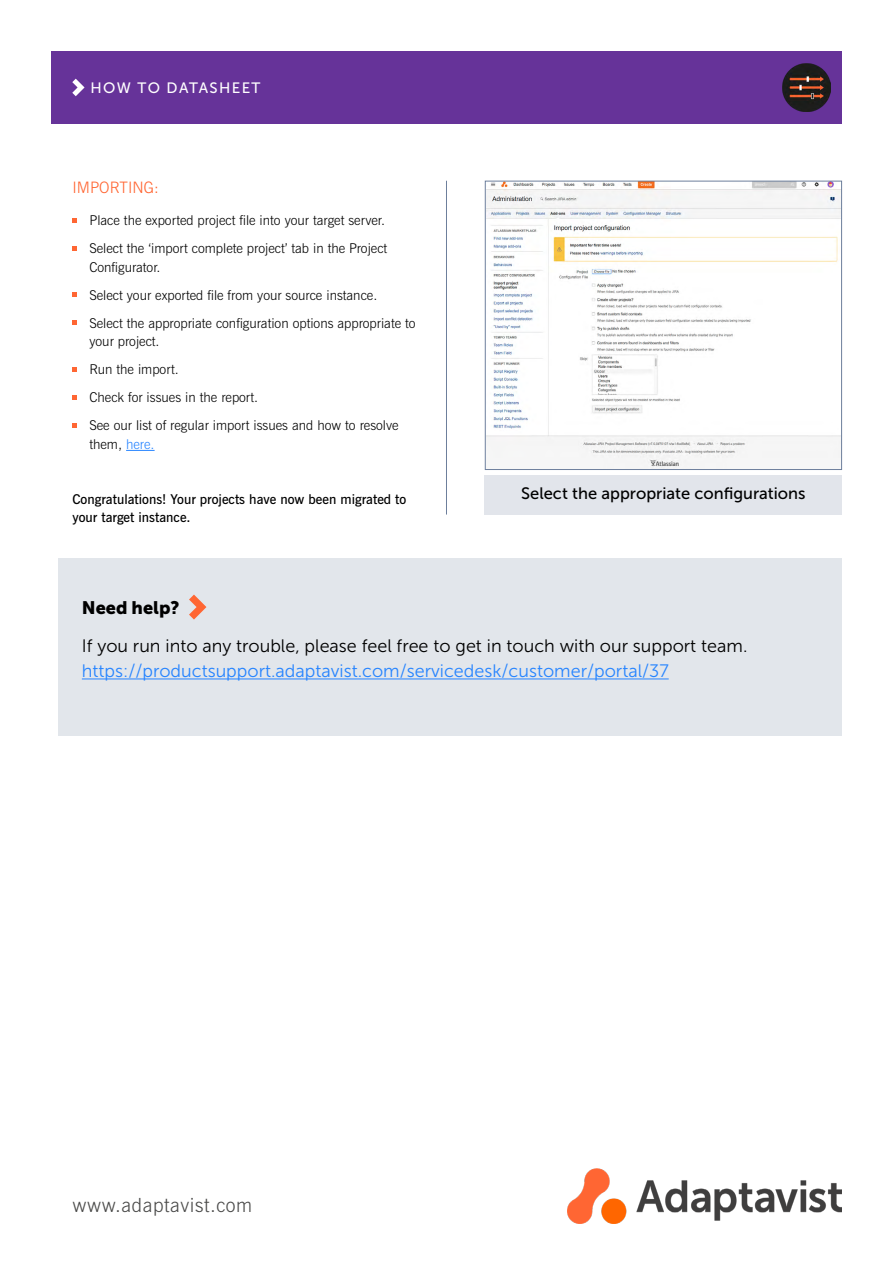
<style>
.page{position:relative;width:893px;height:1263px;background:#fff}
.page>*{position:absolute;margin:0;border:0;box-sizing:border-box;transform-origin:0 0}
.t1{font:300 19.5px "News Gothic BT";letter-spacing:.03em;color:#4a4a49}
.t2{font:18px "Museo Sans 300";color:#000}
.t3{font:18px "Museo Sans 300";color:#2684ff}
.t4{font:18px "Museo Sans 900";color:#000}
.t5{font:16.5px "Museo Sans 500";color:#000}
.t6{font:300 15.75px "News Gothic BT";color:#f63}
.t7{font:15px "Museo Sans 500";letter-spacing:.09em;color:#fff}
.t8{font:300 13.5px/28px "News Gothic BT";color:#000}
.t9{font:600 13.5px/18.8px "News Gothic BT";color:#000}
.s1{color:#2684ff}
</style>
<div class="page">
<div style="left:58px;top:558px;width:784px;height:177px;background:#e2e6eb"></div>
<hr style="left:82px;top:678px;width:587px;height:1px;background:#2684ff">
<svg style="left:189px;top:594px;width:17px;height:25px"></svg>
<img style="left:567px;top:1169px;width:275px;height:54px">
<svg style="left:126px;top:450px;width:29px;height:1px"></svg>
<svg style="left:72px;top:218px;width:5px;height:5px"></svg>
<svg style="left:72px;top:246px;width:5px;height:5px"></svg>
<svg style="left:72px;top:292px;width:5px;height:5px"></svg>
<svg style="left:72px;top:320px;width:5px;height:5px"></svg>
<svg style="left:72px;top:367px;width:5px;height:5px"></svg>
<svg style="left:72px;top:395px;width:5px;height:5px"></svg>
<svg style="left:72px;top:423px;width:5px;height:5px"></svg>
<div style="left:51px;top:51px;width:790px;height:73px;background:#639"></div>
<svg style="left:72px;top:79px;width:13px;height:17px"></svg>
<hr style="left:446px;top:181px;width:1px;height:333px;background:#6d7f9c">
<img style="left:782px;top:64px;width:48px;height:48px">
<div style="left:485px;top:475px;width:357px;height:39px;background:#e2e5eb"></div>
<img style="left:487px;top:183px;width:353px;height:285px">
<div style="left:485px;top:181px;width:357px;height:289px;border:1px solid #6d7f9c"></div>
<p class="t7" style="left:91px;top:80px;width:171px">HOW TO DATASHEET</p>
<p class="t6" style="left:72px;top:177px;width:88px">IMPORTING:</p>
<p class="t8" style="left:89px;top:206px;width:299px">Place the exported project file into your target server.<br>Select the ‘import complete project’ tab in the Project</p>
<p class="t8" style="left:89px;top:253px;width:328px">Configurator.<br>Select your exported file from your source instance.<br>Select the appropriate configuration options appropriate to</p>
<p class="t8" style="left:89px;top:327px;width:311px">your project.<br>Run the import.<br>Check for issues in the report.<br>See our list of regular import issues and how to resolve</p>
<p class="t8" style="left:89px;top:430px;width:67px">them, <span class="s1">here.</span></p>
<p class="t9" style="left:72px;top:489px;width:335px">Congratulations! Your projects have now been migrated to your target instance.</p>
<p class="t5" style="left:521px;top:484px;width:286px">Select the appropriate configurations</p>
<h2 class="t4" style="left:82px;top:597px;width:99px">Need help?</h2>
<h2 class="t2" style="left:82px;top:636px;width:667px">If you run into any trouble, please feel free to get in touch with our support team.</h2>
<h2 class="t3" style="left:82px;top:661px;width:588px">https://productsupport.adaptavist.com/servicedesk/customer/portal/37</h2>
<h1 class="t1" style="left:72px;top:1193px;width:181px">www.adaptavist.com</h1>
</div>
